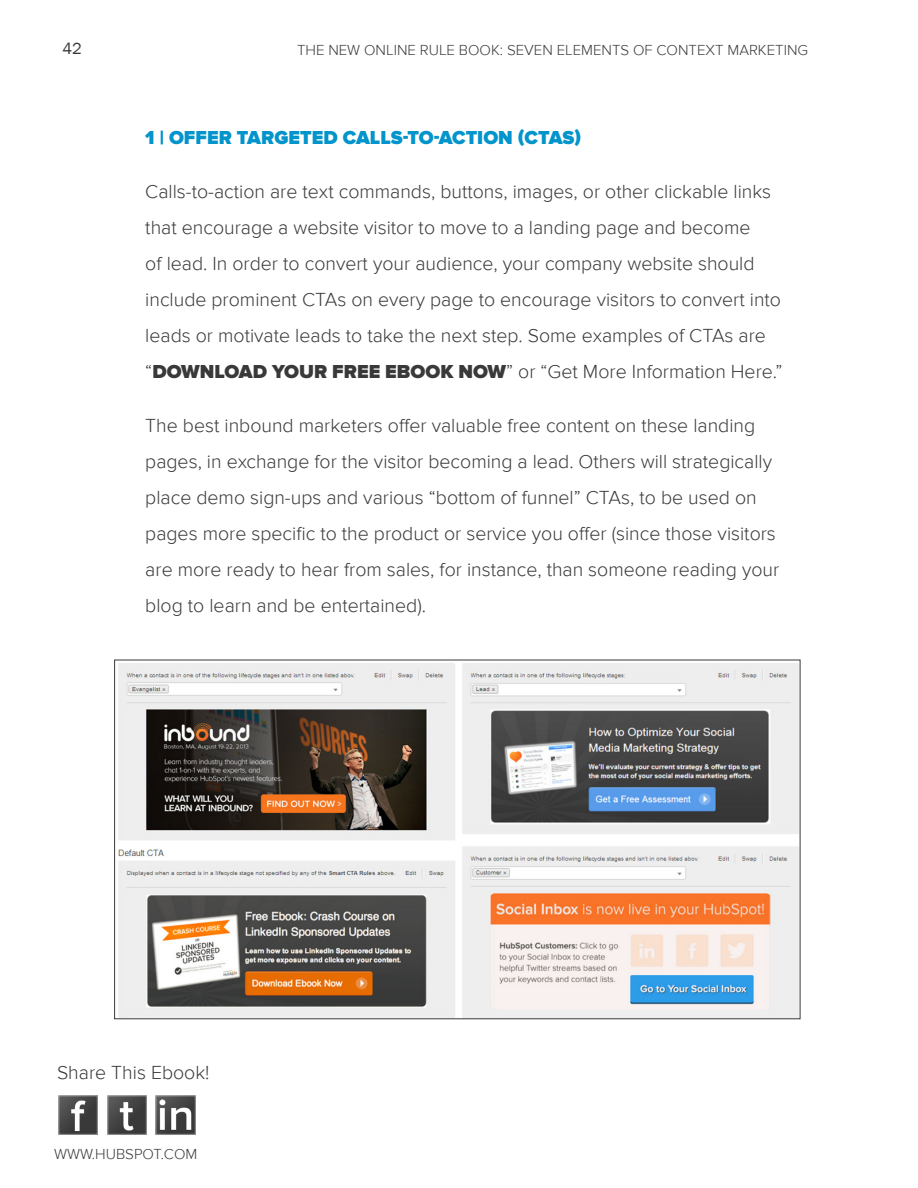
<style>
.page{position:relative;width:918px;height:1188px;background:#fff}
.page>*{position:absolute;margin:0;border:0;box-sizing:border-box;transform-origin:0 0}
.t1{font:300 19.5px/36px "Proxima Nova";color:#393939}
.t2{font:900 19.5px "Proxima Nova";color:#0294cb}
.t3{font:16.5px "Franklin Gothic";color:#393939}
.t4{font:300 15px "Proxima Nova";color:#393939}
.s1{font-weight:900}
</style>
<div class="page">
<img style="left:58px;top:1095px;width:40px;height:40px">
<img style="left:107px;top:1095px;width:39px;height:40px">
<img style="left:156px;top:1095px;width:40px;height:40px">
<img style="left:118px;top:663px;width:680px;height:354px">
<p class="t3" style="left:62px;top:38px;width:21px">42</p>
<p class="t4" style="left:297px;top:42px;width:513px">THE NEW ONLINE RULE BOOK: SEVEN ELEMENTS OF CONTEXT MARKETING</p>
<p class="t2" style="left:145px;top:126px;width:437px">1 | OFFER TARGETED CALLS-TO-ACTION (CTAS)</p>
<p class="t1" style="left:145px;top:174px;width:639px">Calls-to-action are text commands, buttons, images, or other clickable links that encourage a website visitor to move to a landing page and become<br>of lead. In order to convert your audience, your company website should include prominent CTAs on every page to encourage visitors to convert into leads or motivate leads to take the next step. Some examples of CTAs are “<span class="s1">DOWNLOAD YOUR FREE EBOOK NOW</span>” or “Get More Information Here.”</p>
<p class="t1" style="left:145px;top:408px;width:635px">The best inbound marketers offer valuable free content on these landing pages, in exchange for the visitor becoming a lead. Others will strategically place demo sign-ups and various “bottom of funnel” CTAs, to be used on pages more specific to the product or service you offer (since those visitors are more ready to hear from sales, for instance, than someone reading your blog to learn and be entertained).</p>
<p class="t1" style="left:57px;top:1055px;width:154px">Share This Ebook!</p>
<p class="t4" style="left:54px;top:1146px;width:145px">WWW.HUBSPOT.COM</p>
</div>
